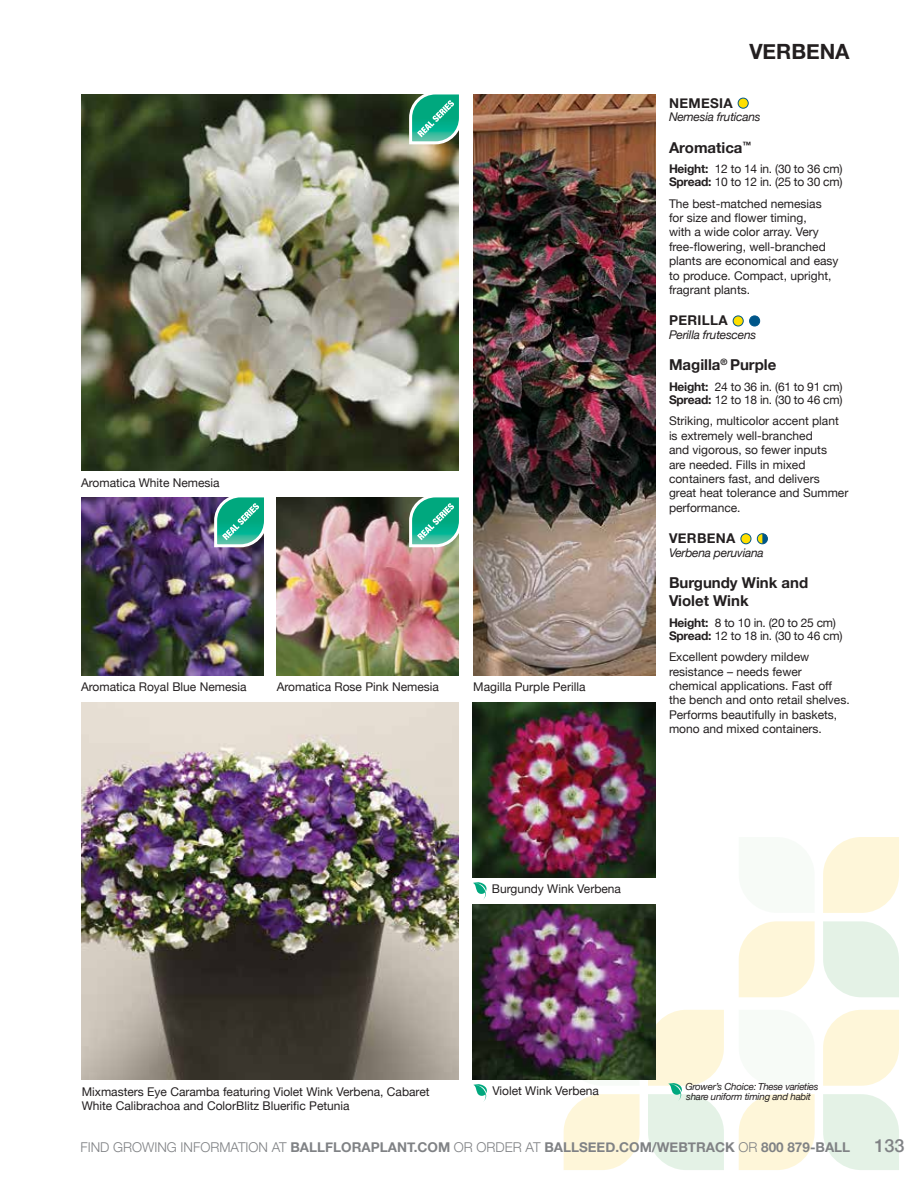
<style>
.page{position:relative;width:918px;height:1188px;background:#fff}
.page>*{position:absolute;margin:0;border:0;box-sizing:border-box;transform-origin:0 0}
.t1{font:700 21px "Helvetica Neue";color:#231f20}
.t2{font:500 18px "Helvetica Neue";color:#808285}
.t3{font:700 15px/18px "Helvetica Neue";color:#231f20}
.t4{font:700 13.5px "Helvetica Neue";color:#808285}
.t5{font:700 13.5px "Helvetica Neue";letter-spacing:.025em;color:#231f20}
.t6{font:12px/14.4px "Helvetica Neue";color:#231f20}
.t7{font:12px/13.5px "Helvetica Neue";letter-spacing:-.02em;color:#231f20}
.t8{font:italic 12px "Helvetica Neue";letter-spacing:-.02em;color:#231f20}
.t9{font:italic 9.75px/10.5px "Helvetica Neue";letter-spacing:-.025em;color:#231f20}
.s1{font-weight:700}
.s2{font-weight:300}
</style>
<div class="page">
<svg style="left:739px;top:921px;width:76px;height:76px;background:#fef7dd"></svg>
<svg style="left:823px;top:837px;width:76px;height:76px;background:#fef6dd"></svg>
<svg style="left:823px;top:921px;width:76px;height:76px;background:#e7f3e8"></svg>
<svg style="left:739px;top:1094px;width:76px;height:76px;background:#fef7dd"></svg>
<svg style="left:823px;top:1010px;width:76px;height:76px;background:#fef6dd"></svg>
<svg style="left:823px;top:1094px;width:76px;height:76px;background:#e6f3e8"></svg>
<svg style="left:564px;top:1094px;width:76px;height:76px;background:#fef7dd"></svg>
<svg style="left:648px;top:1010px;width:76px;height:160px;background:#eff3e2"></svg>
<img style="left:473px;top:94px;width:182px;height:581px">
<img style="left:81px;top:498px;width:182px;height:177px">
<img style="left:277px;top:498px;width:182px;height:177px">
<img style="left:81px;top:94px;width:378px;height:377px">
<div style="left:738px;top:98px;width:10px;height:10px;background:#fedf00;border-radius:50%"></div>
<div style="left:738px;top:98px;width:11px;height:11px;border:1px solid #005689;border-radius:50%"></div>
<div style="left:733px;top:316px;width:10px;height:10px;background:#fedf00;border-radius:50%"></div>
<div style="left:733px;top:316px;width:11px;height:10px;border:1px solid #005689;border-radius:50%"></div>
<div style="left:750px;top:316px;width:10px;height:10px;background:#005689;border-radius:50%"></div>
<div style="left:749px;top:316px;width:11px;height:10px;border:1px solid #005689;border-radius:50%"></div>
<div style="left:741px;top:534px;width:10px;height:10px;background:#fedf00;border-radius:50%"></div>
<div style="left:741px;top:533px;width:10px;height:11px;border:1px solid #005689;border-radius:50%"></div>
<div style="left:757px;top:534px;width:10px;height:10px;background:#fedf00;border-radius:50%"></div>
<div style="left:757px;top:533px;width:11px;height:11px;border:1px solid #005689;border-radius:50%"></div>
<svg style="left:762px;top:534px;width:5px;height:10px"></svg>
<img style="left:473px;top:702px;width:182px;height:176px">
<svg style="left:473px;top:882px;width:14px;height:18px"></svg>
<img style="left:473px;top:904px;width:182px;height:176px">
<svg style="left:473px;top:1084px;width:14px;height:18px"></svg>
<img style="left:81px;top:702px;width:378px;height:378px">
<svg style="left:408px;top:94px;width:51px;height:52px;background:#47b396"></svg>
<svg style="left:408px;top:497px;width:51px;height:52px;background:#4db99c"></svg>
<svg style="left:213px;top:497px;width:51px;height:52px;background:#45ae9b"></svg>
<p class="t6" style="left:81px;top:476px;width:140px">Aromatica White Nemesia</p>
<p class="t6" style="left:81px;top:681px;width:167px">Aromatica Royal Blue Nemesia</p>
<p class="t6" style="left:277px;top:681px;width:164px">Aromatica Rose Pink Nemesia</p>
<p class="t6" style="left:473px;top:680px;width:114px">Magilla Purple Perilla</p>
<h1 class="t1" style="left:749px;top:35px;width:102px">VERBENA</h1>
<p class="t5" style="left:669px;top:92px;width:65px">NEMESIA</p>
<p class="t8" style="left:669px;top:108px;width:93px">Nemesia fruticans</p>
<p class="t3" style="left:669px;top:139px;width:84px">Aromatica<sup>™</sup></p>
<p class="t7" style="left:669px;top:163px;width:175px"><span class="s1">Height:</span> 12 to 14 in. (30 to 36 cm)<br><span class="s1">Spread:</span> 10 to 12 in. (25 to 30 cm)</p>
<p class="t6" style="left:669px;top:197px;width:171px">The best-matched nemesias for size and flower timing,<br>with a wide color array. Very free-flowering, well-branched plants are economical and easy to produce. Compact, upright, fragrant plants.</p>
<p class="t5" style="left:669px;top:310px;width:60px">PERILLA</p>
<p class="t8" style="left:669px;top:326px;width:89px">Perilla frutescens</p>
<p class="t3" style="left:669px;top:357px;width:109px">Magilla<sup>®</sup> Purple</p>
<p class="t7" style="left:669px;top:380px;width:175px"><span class="s1">Height:</span> 24 to 36 in. (61 to 91 cm)<br><span class="s1">Spread:</span> 12 to 18 in. (30 to 46 cm)</p>
<p class="t6" style="left:669px;top:415px;width:181px">Striking, multicolor accent plant is extremely well-branched<br>and vigorous, so fewer inputs<br>are needed. Fills in mixed containers fast, and delivers great heat tolerance and Summer performance.</p>
<p class="t5" style="left:669px;top:528px;width:68px">VERBENA</p>
<p class="t8" style="left:669px;top:544px;width:96px">Verbena peruviana</p>
<p class="t3" style="left:669px;top:574px;width:141px">Burgundy Wink and<br>Violet Wink</p>
<p class="t7" style="left:669px;top:616px;width:175px"><span class="s1">Height:</span> 8 to 10 in. (20 to 25 cm)<br><span class="s1">Spread:</span> 12 to 18 in. (30 to 46 cm)</p>
<p class="t6" style="left:669px;top:650px;width:182px">Excellent powdery mildew resistance – needs fewer chemical applications. Fast off the bench and onto retail shelves.<br>Performs beautifully in baskets, mono and mixed containers.</p>
<p class="t6" style="left:492px;top:883px;width:131px">Burgundy Wink Verbena</p>
<p class="t9" style="left:686px;top:1082px;width:135px">Grower’s Choice: These varieties share uniform timing and habit</p>
<p class="t6" style="left:82px;top:1085px;width:349px">Mixmasters Eye Caramba featuring Violet Wink Verbena, Cabaret</p>
<p class="t6" style="left:492px;top:1085px;width:108px">Violet Wink Verbena</p>
<p class="t6" style="left:82px;top:1099px;width:269px">White Calibrachoa and ColorBlitz Bluerific Petunia</p>
<p class="t4" style="left:80px;top:1137px;width:771px"><span class="s2">FIND GROWING INFORMATION AT</span> BALLFLORAPLANT.COM <span class="s2">OR ORDER AT</span> BALLSEED.COM/WEBTRACK <span class="s2">OR</span> 800 879-BALL</p>
<h2 class="t2" style="left:874px;top:1131px;width:32px">133</h2>
</div>
